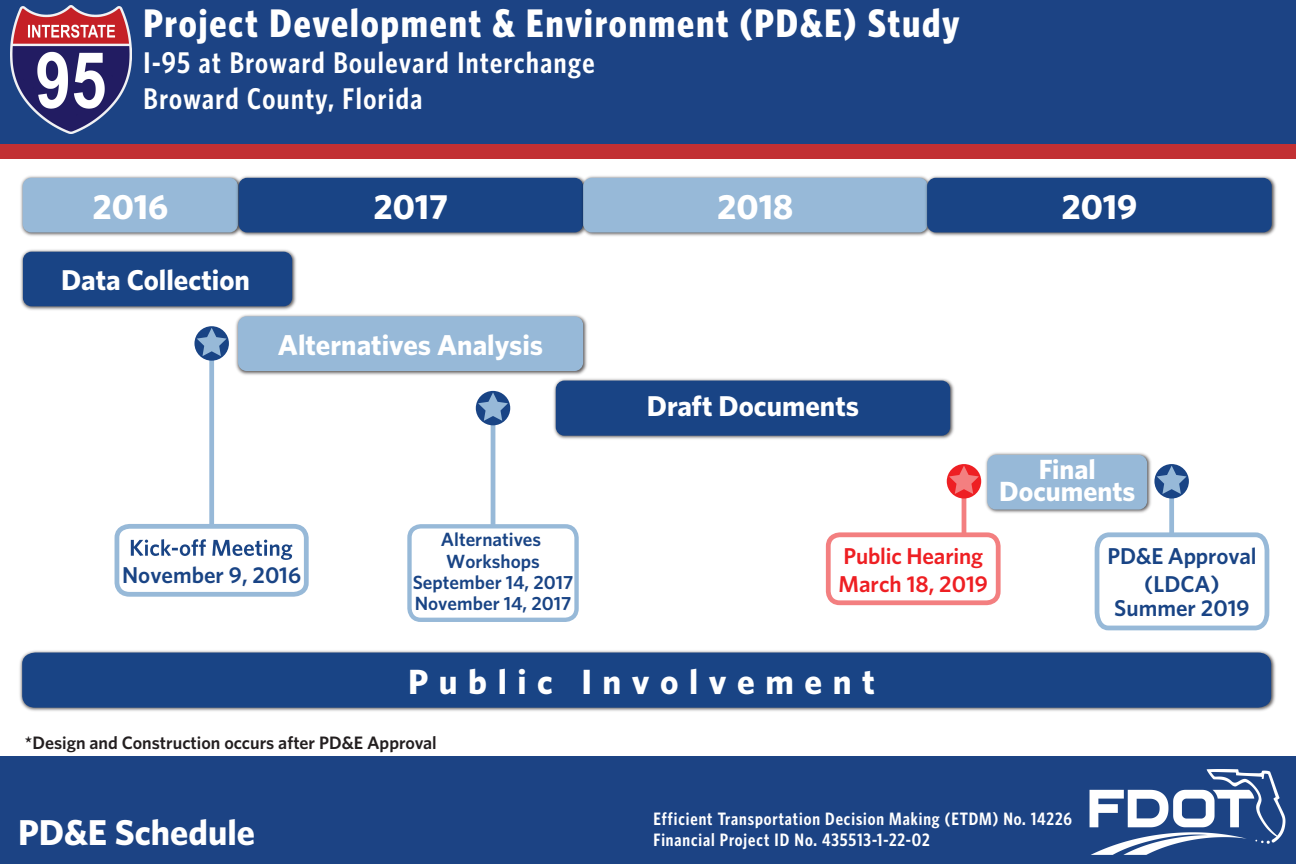
<style>
.page{position:relative;width:1296px;height:864px;background:#fff}
.page>*{position:absolute;margin:0;border:0;box-sizing:border-box;transform-origin:0 0}
.t1{font:700 40px "Whitney Condensed";letter-spacing:.05em;color:#fff}
.t2{font:700 36px "Whitney";color:#fff}
.t3{font:700 35.1px "Whitney";letter-spacing:.3em;color:#fff}
.t4{font:600 30px/36px "Whitney Condensed";letter-spacing:.05em;color:#fff}
.t5{font:700 28.7px "Whitney";color:#fff}
.t6{font:700 27.8px/22.6px "Whitney";color:#fff;text-align:center}
.t7{font:600 22.95px "Whitney";color:#194485}
.t8{font:600 22.95px/27.6px "Whitney";letter-spacing:-.01em;color:#ee1f23}
.t9{font:600 19.15px/21.4px "Whitney";color:#194485;text-align:center}
.t10{font:600 18px "Whitney Condensed";letter-spacing:.05em;color:#fff}
.t11{font:600 18px "Whitney";color:#231f20}
</style>
<div class="page">
<div style="left:0;top:0;width:1296px;height:144px;background:#1c4384"></div>
<div style="left:0;top:144px;width:1296px;height:14px;background:#c23033"></div>
<div style="left:0;top:756px;width:1296px;height:108px;background:#1c4384"></div>
<img style="left:11px;top:5px;width:120px;height:128px">
<img style="left:1089px;top:769px;width:197px;height:86px">
<hr style="left:491px;top:422px;width:4px;height:104px;background:#97b9d8">
<div style="left:407px;top:524px;width:172px;height:98px;border:4px solid #97b9d8;border-radius:11px"></div>
<div style="left:476px;top:391px;width:34px;height:34px;background:#194485;border-radius:50%"></div>
<svg style="left:478px;top:392px;width:30px;height:29px"></svg>
<div style="left:209px;top:359px;width:5px;height:167px;background:#97b9d8"></div>
<svg style="left:114px;top:522px;width:195px;height:75px"></svg>
<svg style="left:194px;top:326px;width:35px;height:35px"></svg>
<svg style="left:197px;top:328px;width:30px;height:28px"></svg>
<img style="left:19px;top:650px;width:1257px;height:61px">
<div style="left:22px;top:653px;width:1249px;height:55px;background:#194485"></div>
<img style="left:20px;top:176px;width:215px;height:60px">
<div style="left:23px;top:178px;width:215px;height:54px;background:#97b9d8;border-radius:9px"></div>
<img style="left:235px;top:176px;width:344px;height:60px">
<div style="left:239px;top:178px;width:344px;height:54px;background:#194485;border-radius:9px"></div>
<img style="left:20px;top:249px;width:276px;height:61px">
<div style="left:23px;top:252px;width:269px;height:54px;background:#194485;border-radius:9px"></div>
<img style="left:553px;top:378px;width:401px;height:61px">
<div style="left:556px;top:381px;width:394px;height:55px;background:#194485;border-radius:9px"></div>
<img style="left:235px;top:314px;width:352px;height:61px">
<div style="left:238px;top:316px;width:345px;height:55px;background:#97b9d8;border-radius:9px"></div>
<div style="left:1169px;top:491px;width:5px;height:44px;background:#97b9d8"></div>
<svg style="left:1094px;top:530px;width:176px;height:101px"></svg>
<svg style="left:1154px;top:464px;width:35px;height:35px"></svg>
<svg style="left:1157px;top:466px;width:30px;height:28px"></svg>
<hr style="left:962px;top:491px;width:4px;height:44px;background:#f37f80">
<div style="left:826px;top:532px;width:175px;height:73px;border:5px solid #f37f80;border-radius:11px"></div>
<svg style="left:947px;top:464px;width:34px;height:35px"></svg>
<svg style="left:949px;top:466px;width:30px;height:28px"></svg>
<img style="left:985px;top:452px;width:166px;height:61px">
<div style="left:987px;top:455px;width:160px;height:55px;background:#97b9d8;border-radius:9px"></div>
<img style="left:579px;top:176px;width:344px;height:60px">
<div style="left:583px;top:178px;width:345px;height:54px;background:#97b9d8;border-radius:9px"></div>
<img style="left:923px;top:176px;width:353px;height:60px">
<div style="left:927px;top:178px;width:345px;height:54px;background:#194485;border-radius:9px"></div>
<h1 class="t1" style="left:144px;top:-2px;width:817px">Project Development &amp; Environment (PD&amp;E) Study</h1>
<h3 class="t4" style="left:144px;top:44px;width:453px">I-95 at Broward Boulevard Interchange<br>Broward County, Florida</h3>
<h3 class="t3" style="left:92px;top:183px;width:77px">2016</h3>
<h3 class="t3" style="left:374px;top:183px;width:76px">2017</h3>
<h3 class="t5" style="left:61px;top:261px;width:190px">Data Collection</h3>
<h3 class="t5" style="left:278px;top:326px;width:267px">Alternatives Analysis</h3>
<p class="t7" style="left:122px;top:560px;width:181px">November 9, 2016</p>
<p class="t9" style="left:413px;top:529px;width:162px">Alternatives<br>Workshops<br>September 14, 2017<br>November 14, 2017</p>
<h3 class="t3" style="left:717px;top:183px;width:78px">2018</h3>
<h3 class="t3" style="left:1061px;top:183px;width:77px">2019</h3>
<h3 class="t5" style="left:647px;top:387px;width:214px">Draft Documents</h3>
<h3 class="t6" style="left:999px;top:457px;width:138px">Final<br>Documents</h3>
<p class="t8" style="left:838px;top:542px;width:151px">Public Hearing<br>March 18, 2019</p>
<p class="t7" style="left:1108px;top:541px;width:150px">PD&amp;E Approval</p>
<p class="t7" style="left:1114px;top:592px;width:137px">Summer 2019</p>
<p class="t7" style="left:1144px;top:569px;width:77px">(LDCA)</p>
<h3 class="t3" style="left:408px;top:658px;width:468px">Public Involvement</h3>
<p class="t11" style="left:25px;top:731px;width:414px">*Design and Construction occurs after PD&amp;E Approval</p>
<h2 class="t2" style="left:18px;top:809px;width:239px">PD&amp;E Schedule</h2>
<p class="t10" style="left:653px;top:807px;width:420px">Efficient Transportation Decision Making (ETDM) No. 14226</p>
<p class="t10" style="left:653px;top:829px;width:278px">Financial Project ID No. 435513-1-22-02</p>
</div>
